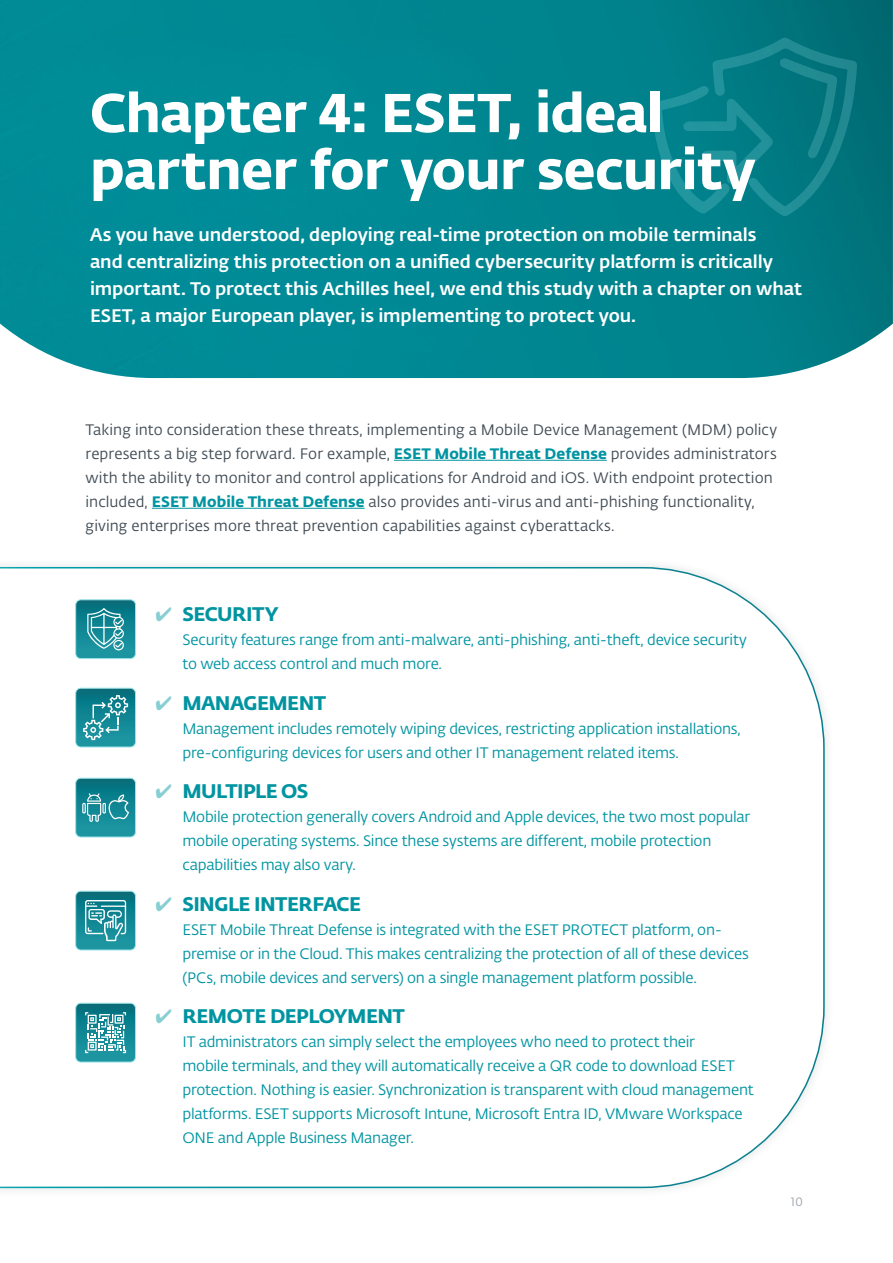
<style>
.page{position:relative;width:893px;height:1263px;background:#fff}
.page>*{position:absolute;margin:0;border:0;box-sizing:border-box;transform-origin:0 0}
.TOC_1{font:54px/57px "Fedra Sans Alt Pro Bold LF";letter-spacing:-.01em;color:#fff}
.t1{font:19.5px "Fedra Sans Alt Pro Bold LF";letter-spacing:-.03em;color:#0094a1}
.TOC_1-2{font:18px/27px "Fedra Sans Alt Pro Med LF";letter-spacing:-.005em;color:#fff}
.t2{font:15px/24px "Fedra Sans Alt Pro Book LF";letter-spacing:-.015em;color:#0094a1}
.Article_Body_Copy{font:15px/24px "Fedra Sans Alt Pro Book LF";letter-spacing:.005em;color:#414c55}
.t3{font:12px "Fedra Sans Alt Pro Book LF";color:#a0a6ab}
.s1{font-family:"Fedra Sans Alt Pro Bold LF";color:#0094a2}
.s2{font-family:"Fedra Sans Alt Pro Bold LF";color:#0094a1}
.s3{color:#87cfd3}
</style>
<div class="page">
<img style="left:0;top:0;width:893px;height:378px">
<svg style="left:652px;top:37px;width:205px;height:179px;background:#087f88"></svg>
<div style="left:0;top:562px;width:834px;height:636px;background:#879197;opacity:.25"></div>
<svg style="left:0;top:567px;width:825px;height:621px"></svg>
<hr style="left:394px;top:460px;width:213px;height:1px;background:#0094a2">
<hr style="left:152px;top:508px;width:213px;height:1px;background:#0094a1">
<svg style="left:76px;top:600px;width:60px;height:59px;background:#3297a2"></svg>
<svg style="left:76px;top:688px;width:60px;height:59px;background:#3196a1"></svg>
<svg style="left:76px;top:778px;width:60px;height:59px;background:#2a929e"></svg>
<svg style="left:76px;top:891px;width:60px;height:59px;background:#399aa5"></svg>
<svg style="left:76px;top:1003px;width:60px;height:59px;background:#45a0aa"></svg>
<p class="TOC_1" style="left:90px;top:80px;width:667px">Chapter 4: ESET, ideal partner for your security</p>
<p class="TOC_1-2" style="left:90px;top:220px;width:714px">As you have understood, deploying real-time protection on mobile terminals<br>and centralizing this protection on a unified cybersecurity platform is critically important. To protect this Achilles heel, we end this study with a chapter on what ESET, a major European player, is implementing to protect you.</p>
<p class="Article_Body_Copy" style="left:86px;top:417px;width:693px">Taking into consideration these threats, implementing a Mobile Device Management (MDM) policy represents a big step forward. For example, <span class="s1">ESET Mobile Threat Defense</span> provides administrators with the ability to monitor and control applications for Android and iOS. With endpoint protection included, <span class="s2">ESET Mobile Threat Defense</span> also provides anti-virus and anti-phishing functionality, giving enterprises more threat prevention capabilities against cyberattacks.</p>
<p class="t1" style="left:155px;top:598px;width:125px"><span class="s3">✔</span> SECURITY</p>
<p class="t2" style="left:182px;top:627px;width:566px">Security features range from anti-malware, anti-phishing, anti-theft, device security to web access control and much more.</p>
<p class="t1" style="left:155px;top:687px;width:172px"><span class="s3">✔</span> MANAGEMENT</p>
<p class="t2" style="left:182px;top:716px;width:560px">Management includes remotely wiping devices, restricting application installations, pre-configuring devices for users and other IT management related items.</p>
<p class="t1" style="left:155px;top:775px;width:154px"><span class="s3">✔</span> MULTIPLE OS</p>
<p class="t2" style="left:182px;top:804px;width:569px">Mobile protection generally covers Android and Apple devices, the two most popular mobile operating systems. Since these systems are different, mobile protection capabilities may also vary.</p>
<p class="t1" style="left:155px;top:888px;width:207px"><span class="s3">✔</span> SINGLE INTERFACE</p>
<p class="t2" style="left:182px;top:917px;width:568px">ESET Mobile Threat Defense is integrated with the ESET PROTECT platform, on&shy;premise or in the Cloud. This makes centralizing the protection of all of these devices (PCs, mobile devices and servers) on a single management platform possible.</p>
<p class="t1" style="left:155px;top:1000px;width:251px"><span class="s3">✔</span> REMOTE DEPLOYMENT</p>
<p class="t2" style="left:182px;top:1029px;width:573px">IT administrators can simply select the employees who need to protect their<br>mobile terminals, and they will automatically receive a QR code to download ESET protection. Nothing is easier. Synchronization is transparent with cloud management platforms. ESET supports Microsoft Intune, Microsoft Entra ID, VMware Workspace ONE and Apple Business Manager.</p>
<p class="t3" style="left:791px;top:1193px;width:14px">10</p>
</div>
